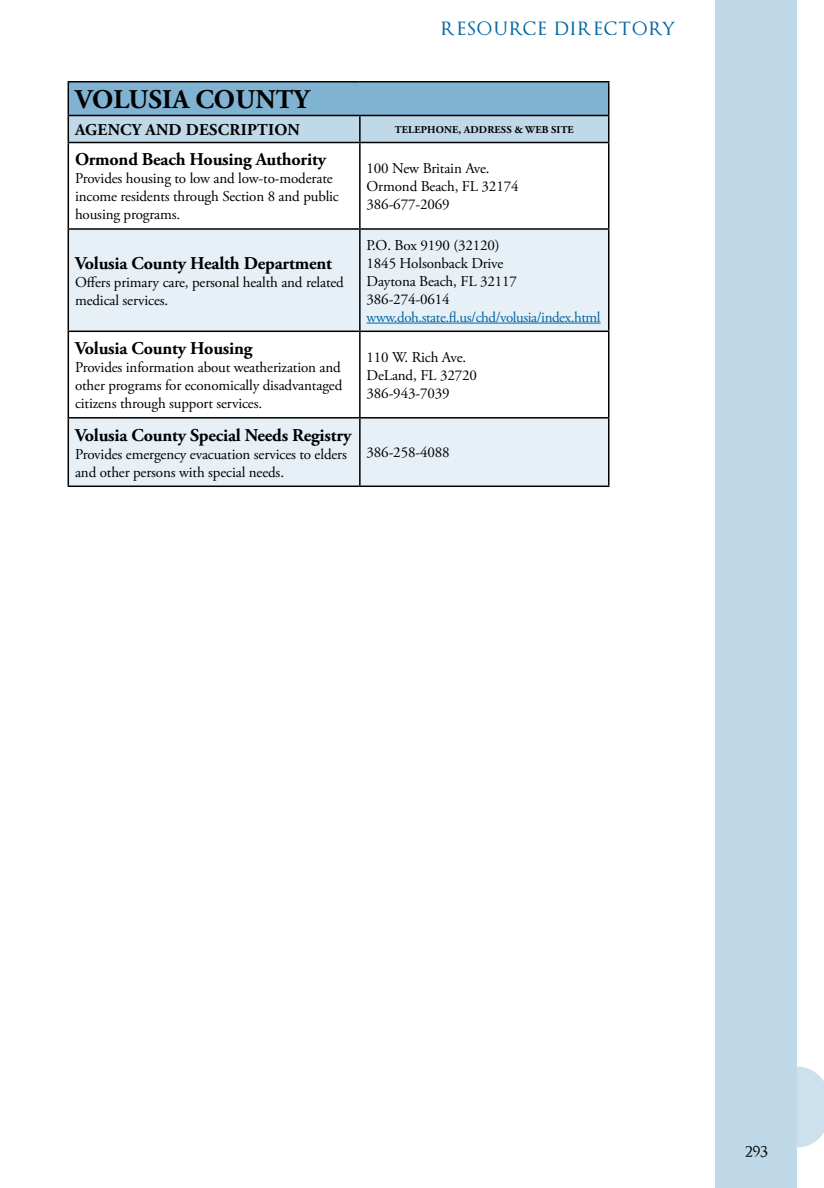
<style>
.page{position:relative;width:824px;height:1188px;background:#fff}
.page>*{position:absolute;margin:0;border:0;box-sizing:border-box;transform-origin:0 0}
.t1{font:700 27px "Adobe Garamond Pro";letter-spacing:.005em;color:#000}
.t2{font:700 18px "Adobe Garamond Pro";letter-spacing:-.015em;color:#000}
.t3{font:18px "Optimus Princeps";letter-spacing:.1em;color:#0065a4}
.t4{font:18px "Optimus Princeps";color:#000}
.t5{font:700 16.5px "Adobe Garamond Pro";letter-spacing:.015em;color:#000}
.t6{font:15px/18px "Adobe Garamond Pro";letter-spacing:-.01em;color:#000}
.t7{font:15px "Adobe Garamond Pro";letter-spacing:-.03em;color:#0065a4}
.t8{font:700 10.5px "Adobe Garamond Pro";letter-spacing:.015em;color:#000}
</style>
<div class="page">
<svg style="left:796px;top:1066px;width:28px;height:82px;background:#d1e3ee"></svg>
<div style="left:716px;top:0;width:80px;height:1188px;background:#bfd9e8"></div>
<div style="left:68px;top:82px;width:540px;height:34px;background:#80b2d2"></div>
<svg style="left:69px;top:143px;width:539px;height:85px"></svg>
<svg style="left:69px;top:230px;width:539px;height:256px;fill:#e6f0f6"></svg>
<hr style="left:68px;top:81px;width:292px;height:1px;background:#000">
<hr style="left:68px;top:82px;width:1px;height:33px;background:#000">
<hr style="left:360px;top:81px;width:249px;height:1px;background:#000">
<hr style="left:608px;top:82px;width:1px;height:33px;background:#000">
<hr style="left:68px;top:143px;width:1px;height:85px;background:#000">
<hr style="left:359px;top:143px;width:1px;height:85px;background:#000">
<hr style="left:608px;top:143px;width:1px;height:85px;background:#000">
<hr style="left:68px;top:228px;width:292px;height:2px;background:#000">
<hr style="left:68px;top:230px;width:1px;height:101px;background:#000">
<hr style="left:360px;top:228px;width:249px;height:2px;background:#000">
<hr style="left:359px;top:230px;width:1px;height:101px;background:#000">
<hr style="left:608px;top:230px;width:1px;height:101px;background:#000">
<hr style="left:68px;top:331px;width:292px;height:1px;background:#000">
<hr style="left:68px;top:332px;width:1px;height:85px;background:#000">
<hr style="left:360px;top:331px;width:249px;height:1px;background:#000">
<hr style="left:359px;top:332px;width:1px;height:85px;background:#000">
<hr style="left:608px;top:332px;width:1px;height:85px;background:#000">
<hr style="left:68px;top:417px;width:292px;height:2px;background:#000">
<hr style="left:68px;top:419px;width:1px;height:67px;background:#000">
<hr style="left:360px;top:417px;width:249px;height:2px;background:#000">
<hr style="left:359px;top:419px;width:1px;height:67px;background:#000">
<hr style="left:608px;top:419px;width:1px;height:67px;background:#000">
<hr style="left:68px;top:486px;width:292px;height:1px;background:#000">
<hr style="left:360px;top:486px;width:249px;height:1px;background:#000">
<svg style="left:68px;top:116px;width:541px;height:26px;background:#bad3e1"></svg>
<hr style="left:68px;top:142px;width:292px;height:1px;background:#000">
<hr style="left:360px;top:142px;width:249px;height:1px;background:#000">
<hr style="left:68px;top:115px;width:292px;height:1px;background:#000">
<hr style="left:360px;top:115px;width:249px;height:1px;background:#000">
<hr style="left:366px;top:323px;width:234px;height:1px;background:#0065a4">
<p class="t3" style="left:441px;top:19px;width:236px">RESOURCE DIRECTORY</p>
<h1 class="t1" style="left:75px;top:84px;width:235px">Volusia County</h1>
<p class="t5" style="left:75px;top:120px;width:226px">Agency and Description</p>
<p class="t8" style="left:395px;top:123px;width:180px">Telephone, Address &amp; Web Site</p>
<p class="t2" style="left:75px;top:149px;width:253px">Ormond Beach Housing Authority</p>
<p class="t6" style="left:75px;top:170px;width:265px">Provides housing to low and low-to-moderate income residents through Section 8 and public housing programs.</p>
<p class="t6" style="left:366px;top:160px;width:153px">100 New Britain Ave.<br>Ormond Beach, FL 32174<br>386-677-2069</p>
<p class="t2" style="left:75px;top:252px;width:259px">Volusia County Health Department</p>
<p class="t6" style="left:75px;top:273px;width:270px">Offers primary care, personal health and related medical services.</p>
<p class="t6" style="left:366px;top:236px;width:152px">P.O. Box 9190 (32120)<br>1845 Holsonback Drive<br>Daytona Beach, FL 32117<br>386-274-0614</p>
<p class="t7" style="left:366px;top:308px;width:235px">www.doh.state.fl.us/chd/volusia/index.html</p>
<p class="t2" style="left:75px;top:338px;width:179px">Volusia County Housing</p>
<p class="t6" style="left:75px;top:359px;width:269px;text-align:justify">Provides information about weatherization and other programs for economically disadvantaged citizens through support services.</p>
<p class="t6" style="left:366px;top:349px;width:112px">110 W. Rich Ave.<br>DeLand, FL 32720<br>386-943-7039</p>
<p class="t2" style="left:75px;top:424px;width:279px">Volusia County Special Needs Registry</p>
<p class="t6" style="left:75px;top:445px;width:273px">Provides emergency evacuation services to elders and other persons with special needs.</p>
<p class="t6" style="left:366px;top:444px;width:84px">386-258-4088</p>
<p class="t4" style="left:745px;top:1143px;width:24px">293</p>
</div>
